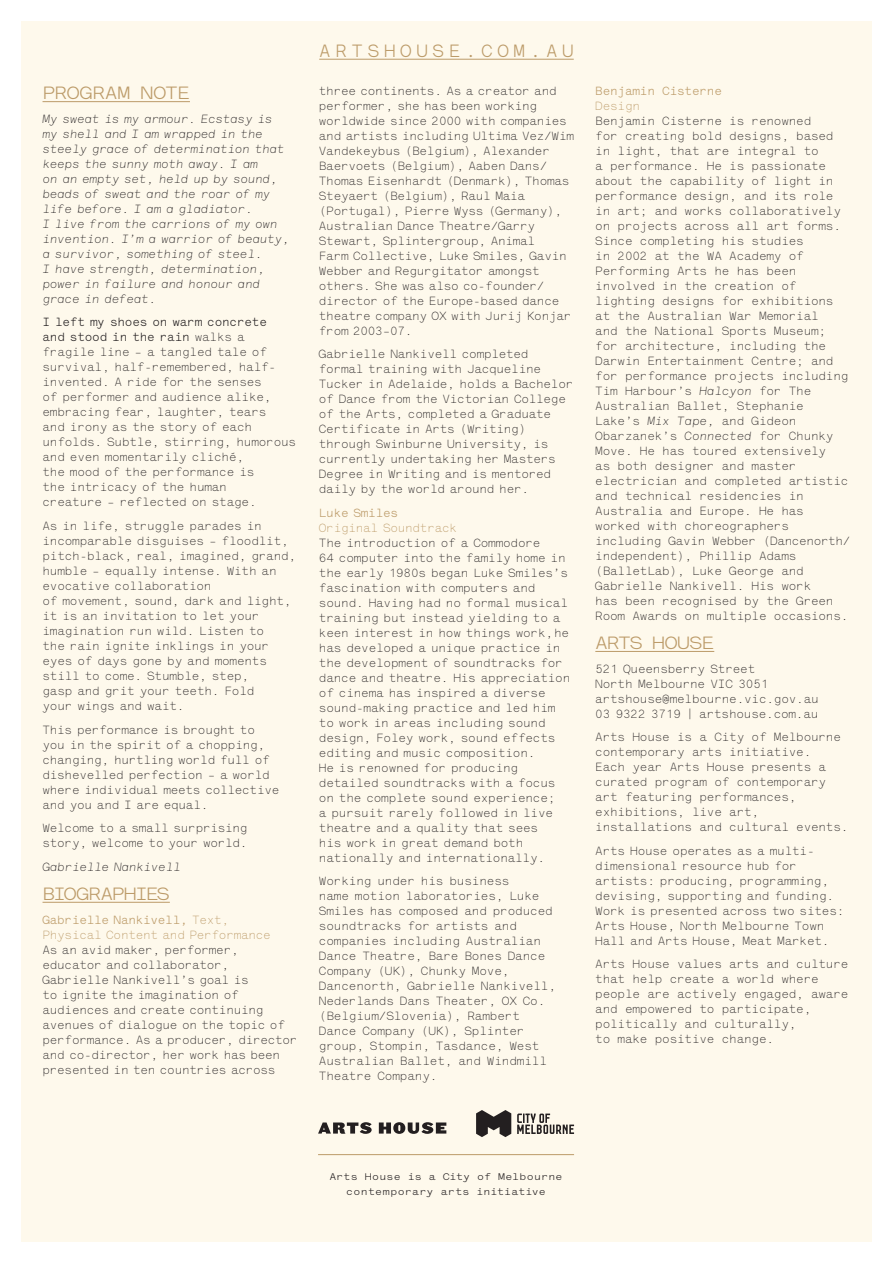
<style>
.page{position:relative;width:893px;height:1263px;background:#fff}
.page>*{position:absolute;margin:0;border:0;box-sizing:border-box;transform-origin:0 0}
.t1{font:700 18px "Lettera";letter-spacing:.26em;color:#bc9b69;scale:1.12 1}
.t2{font:700 18px "Lettera";letter-spacing:.26em;color:#bc9b69}
.t3{font:12px/15px "Lettera";letter-spacing:-.02em;color:#231f20}
.t4{font:italic 12px/15px "Lettera";letter-spacing:-.025em;color:#231f20}
.t5{font:12px/15px "Lettera";letter-spacing:-.025em;color:#bc9b69}
.t6{font:700 12px "Lettera";letter-spacing:-.02em;color:#bc9b69}
.t7{font:700 9.75px/15px "Lettera";letter-spacing:.02em;color:#231f20;text-align:center;scale:1.12 1}
.s1{font-weight:700}
.s2{font-style:italic}
</style>
<div class="page">
<div style="left:21px;top:21px;width:851px;height:1221px;background:#fef9ec"></div>
<hr style="left:319px;top:59px;width:255px;height:1px;background:#bc9b69">
<svg style="left:318px;top:1122px;width:54px;height:12px"></svg>
<svg style="left:379px;top:1122px;width:67px;height:12px"></svg>
<svg style="left:476px;top:1110px;width:35px;height:27px"></svg>
<svg style="left:517px;top:1113px;width:57px;height:21px"></svg>
<hr style="left:318px;top:1154px;width:256px;height:1px;background:#bc9b69">
<hr style="left:43px;top:101px;width:147px;height:1px;background:#bc9b69">
<hr style="left:43px;top:902px;width:127px;height:1px;background:#bc9b69">
<hr style="left:595px;top:651px;width:119px;height:1px;background:#bc9b69">
<h1 class="t1" style="left:43px;top:83px;width:57px">PROGRAM</h1>
<h1 class="t1" style="left:141px;top:83px;width:23px">NOTE</h1>
<p class="t4" style="left:43px;top:111px;width:249px">My sweat is my armour. Ecstasy is my shell and I am wrapped in the steely grace of determination that keeps the sunny moth away. I am<br>on an empty set, held up by sound, beads of sweat and the roar of my life before. I am a gladiator.<br>I live from the carrions of my own invention. I’m a warrior of beauty, a survivor, something of steel.<br>I have strength, determination, power in failure and honour and grace in defeat.</p>
<p class="t3" style="left:43px;top:315px;width:255px"><span class="s1">I left my shoes on warm concrete<br>and stood in the rain</span> walks a fragile line – a tangled tale of survival, half-remembered, half&shy;invented. A ride for the senses<br>of performer and audience alike, embracing fear, laughter, tears<br>and irony as the story of each unfolds. Subtle, stirring, humorous and even momentarily cliché,<br>the mood of the performance is<br>the intricacy of the human<br>creature – reflected on stage.</p>
<p class="t3" style="left:43px;top:518px;width:255px">As in life, struggle parades in incomparable disguises – floodlit, pitch-black, real, imagined, grand, humble – equally intense. With an evocative collaboration<br>of movement, sound, dark and light, it is an invitation to let your imagination run wild. Listen to<br>the rain ignite inklings in your eyes of days gone by and moments still to come. Stumble, step,<br>gasp and grit your teeth. Fold<br>your wings and wait.</p>
<p class="t3" style="left:43px;top:722px;width:238px">This performance is brought to you in the spirit of a chopping, changing, hurtling world full of dishevelled perfection – a world where individual meets collective and you and I are equal.</p>
<p class="t3" style="left:43px;top:820px;width:207px">Welcome to a small surprising story, welcome to your world.</p>
<p class="t4" style="left:43px;top:859px;width:140px">Gabrielle Nankivell</p>
<h1 class="t1" style="left:43px;top:884px;width:103px">BIOGRAPHIES</h1>
<p class="t5" style="left:43px;top:912px;width:230px"><span class="s1">Gabrielle Nankivell,</span> Text,<br>Physical Content and Performance</p>
<p class="t3" style="left:43px;top:942px;width:257px">As an avid maker, performer, educator and collaborator,<br>Gabrielle Nankivell’s goal is<br>to ignite the imagination of audiences and create continuing avenues of dialogue on the topic of performance. As a producer, director and co-director, her work has been presented in ten countries across</p>
<h1 class="t2" style="left:319px;top:41px;width:256px">artshouse.com.au</h1>
<p class="t3" style="left:319px;top:83px;width:257px">three continents. As a creator and performer, she has been working worldwide since 2000 with companies and artists including Ultima Vez/Wim Vandekeybus (Belgium), Alexander Baervoets (Belgium), Aaben Dans/ Thomas Eisenhardt (Denmark), Thomas Steyaert (Belgium), Raul Maia (Portugal), Pierre Wyss (Germany), Australian Dance Theatre/Garry Stewart, Splintergroup, Animal<br>Farm Collective, Luke Smiles, Gavin Webber and Regurgitator amongst others. She was also co-founder/ director of the Europe-based dance theatre company OX with Jurij Konjar from 2003–07.</p>
<p class="t3" style="left:319px;top:347px;width:256px">Gabrielle Nankivell completed formal training with Jacqueline Tucker in Adelaide, holds a Bachelor of Dance from the Victorian College of the Arts, completed a Graduate Certificate in Arts (Writing) through Swinburne University, is currently undertaking her Masters Degree in Writing and is mentored daily by the world around her.</p>
<p class="t6" style="left:319px;top:506px;width:81px">Luke Smiles</p>
<p class="t5" style="left:319px;top:520px;width:140px">Original Soundtrack</p>
<p class="t3" style="left:319px;top:535px;width:253px">The introduction of a Commodore<br>64 computer into the family home in the early 1980s began Luke Smiles’s fascination with computers and sound. Having had no formal musical training but instead yielding to a keen interest in how things work,he has developed a unique practice in the development of soundtracks for dance and theatre. His appreciation of cinema has inspired a diverse sound-making practice and led him to work in areas including sound design, Foley work, sound effects editing and music composition.<br>He is renowned for producing detailed soundtracks with a focus on the complete sound experience;<br>a pursuit rarely followed in live theatre and a quality that sees<br>his work in great demand both nationally and internationally.</p>
<p class="t3" style="left:319px;top:874px;width:239px">Working under his business<br>name motion laboratories, Luke<br>Smiles has composed and produced soundtracks for artists and companies including Australian<br>Dance Theatre, Bare Bones Dance<br>Company (UK), Chunky Move,<br>Dancenorth, Gabrielle Nankivell,<br>Nederlands Dans Theater, OX Co. (Belgium/Slovenia), Rambert<br>Dance Company (UK), Splinter group, Stompin, Tasdance, West<br>Australian Ballet, and Windmill<br>Theatre Company.</p>
<p class="t6" style="left:595px;top:84px;width:128px">Benjamin Cisterne</p>
<p class="t5" style="left:595px;top:98px;width:46px">Design</p>
<p class="t3" style="left:595px;top:113px;width:257px">Benjamin Cisterne is renowned<br>for creating bold designs, based in light, that are integral to<br>a performance. He is passionate about the capability of light in performance design, and its role in art; and works collaboratively on projects across all art forms.<br>Since completing his studies<br>in 2002 at the WA Academy of<br>Performing Arts he has been involved in the creation of lighting designs for exhibitions at the Australian War Memorial<br>and the National Sports Museum; for architecture, including the<br>Darwin Entertainment Centre; and for performance projects including<br>Tim Harbour’s <span class="s2">Halcyon</span> for The<br>Australian Ballet, Stephanie<br>Lake’s <span class="s2">Mix Tape,</span> and Gideon<br>Obarzanek’s <span class="s2">Connected</span> for Chunky<br>Move. He has toured extensively<br>as both designer and master electrician and completed artistic and technical residencies in<br>Australia and Europe. He has worked with choreographers including Gavin Webber (Dancenorth/ independent), Phillip Adams (BalletLab), Luke George and<br>Gabrielle Nankivell. His work<br>has been recognised by the Green<br>Room Awards on multiple occasions.</p>
<h1 class="t1" style="left:595px;top:633px;width:12px">ARTS</h1>
<h1 class="t1" style="left:652px;top:633px;width:12px">HOUSE</h1>
<p class="t3" style="left:595px;top:661px;width:225px">521 Queensberry Street<br>North Melbourne VIC 3051 artshouse@melbourne.vic.gov.au<br>03 9322 3719 | artshouse.com.au</p>
<p class="t3" style="left:595px;top:730px;width:255px">Arts House is a City of Melbourne contemporary arts initiative.<br>Each year Arts House presents a curated program of contemporary art featuring performances, exhibitions, live art, installations and cultural events.</p>
<p class="t3" style="left:595px;top:843px;width:251px">Arts House operates as a multi&shy;dimensional resource hub for artists: producing, programming, devising, supporting and funding.<br>Work is presented across two sites:<br>Arts House, North Melbourne Town Hall and Arts House, Meat Market.</p>
<p class="t3" style="left:595px;top:957px;width:255px">Arts House values arts and culture that help create a world where people are actively engaged, aware and empowered to participate, politically and culturally,<br>to make positive change.</p>
<p class="t7" style="left:329px;top:1169px;width:210px">Arts House is a City of Melbourne contemporary arts initiative</p>
</div>
